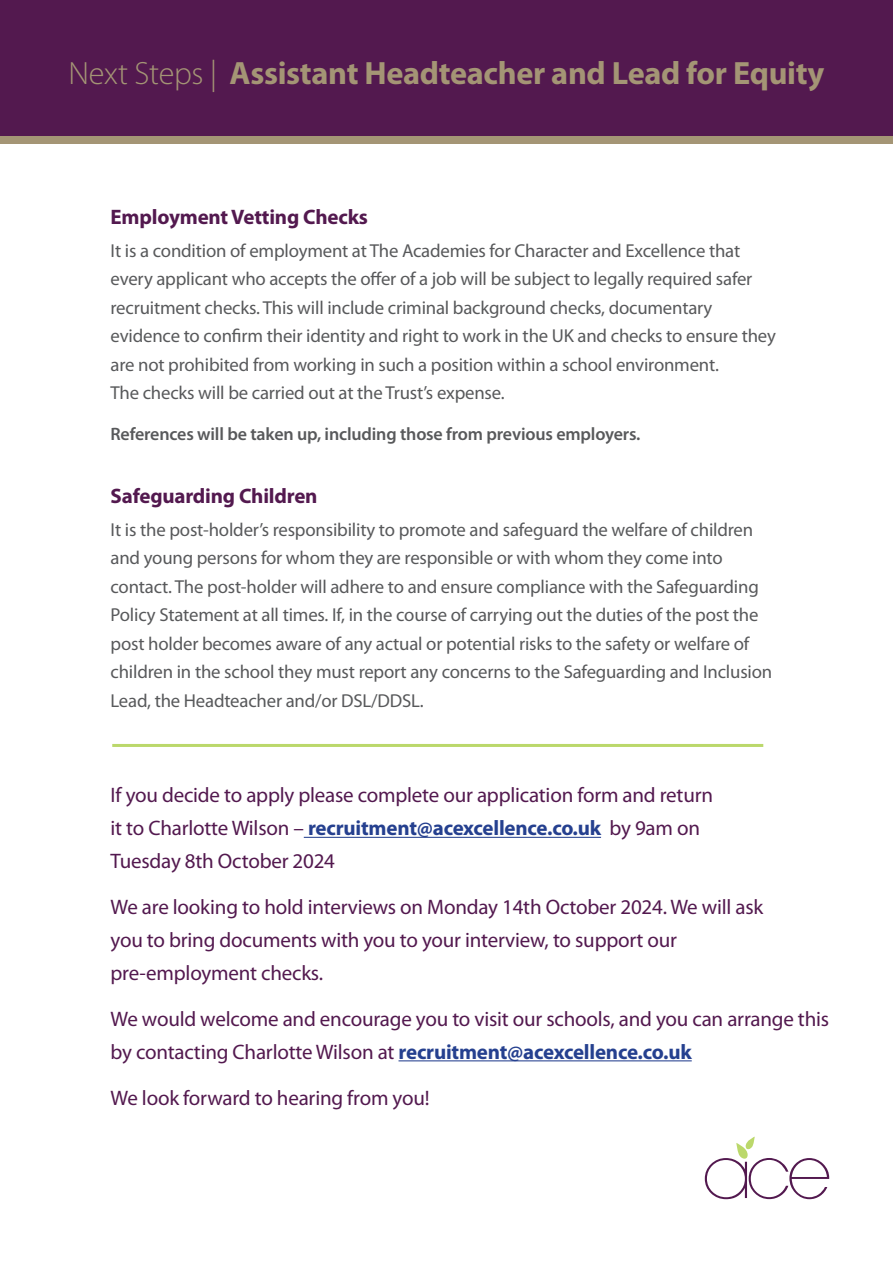
<style>
.page{position:relative;width:893px;height:1263px;background:#fff}
.page>*{position:absolute;margin:0;border:0;box-sizing:border-box;transform-origin:0 0}
.t1{font:700 32.25px "Myriad Pro";letter-spacing:-.01em;color:#a49575}
.t2{font:21px/33px "Myriad Pro";letter-spacing:-.01em;color:#53194f}
.t3{font:700 21px "Myriad Pro";letter-spacing:-.01em;color:#53194f}
.t4{font:18.75px/28.5px "Myriad Pro";letter-spacing:-.01em;color:#58595b}
.t5{font:600 18px "Myriad Pro";letter-spacing:-.01em;color:#58595b}
.s1{font-weight:300}
.s2{font-weight:700;color:#25408f}
</style>
<div class="page">
<hr style="left:304px;top:837px;width:297px;height:1px;background:#25408f">
<hr style="left:398px;top:1060px;width:294px;height:1px;background:#25408f">
<hr style="left:112px;top:744px;width:651px;height:3px;background:#bbd86b">
<svg style="left:705px;top:1136px;width:124px;height:63px"></svg>
<div style="left:0;top:0;width:893px;height:136px;background:#53194f"></div>
<div style="left:0;top:136px;width:893px;height:8px;background:#a49575"></div>
<h1 class="t1" style="left:69px;top:55px;width:757px"><span class="s1">Next Steps |</span> Assistant Headteacher and Lead for Equity</h1>
<p class="t3" style="left:111px;top:205px;width:259px">Employment Vetting Checks</p>
<p class="t4" style="left:111px;top:236px;width:667px">It is a condition of employment at The Academies for Character and Excellence that every applicant who accepts the offer of a job will be subject to legally required safer recruitment checks. This will include criminal background checks, documentary evidence to confirm their identity and right to work in the UK and checks to ensure they are not prohibited from working in such a position within a school environment.<br>The checks will be carried out at the Trust’s expense.</p>
<p class="t5" style="left:111px;top:424px;width:531px">References will be taken up, including those from previous employers.</p>
<p class="t3" style="left:111px;top:484px;width:209px">Safeguarding Children</p>
<p class="t4" style="left:111px;top:515px;width:663px">It is the post-holder’s responsibility to promote and safeguard the welfare of children and young persons for whom they are responsible or with whom they come into contact. The post-holder will adhere to and ensure compliance with the Safeguarding Policy Statement at all times. If, in the course of carrying out the duties of the post the post holder becomes aware of any actual or potential risks to the safety or welfare of children in the school they must report any concerns to the Safeguarding and Inclusion Lead, the Headteacher and/or DSL/DDSL.</p>
<p class="t2" style="left:111px;top:779px;width:604px">If you decide to apply please complete our application form and return it to Charlotte Wilson – <span class="s2">recruitment@acexcellence.co.uk</span> by 9am on<br>Tuesday 8th October 2024</p>
<p class="t2" style="left:111px;top:891px;width:654px">We are looking to hold interviews on Monday 14th October 2024. We will ask you to bring documents with you to your interview, to support our pre-employment checks.</p>
<p class="t2" style="left:111px;top:1002px;width:720px">We would welcome and encourage you to visit our schools, and you can arrange this by contacting Charlotte Wilson at <span class="s2">recruitment@acexcellence.co.uk</span></p>
<p class="t2" style="left:111px;top:1081px;width:320px">We look forward to hearing from you!</p>
</div>
